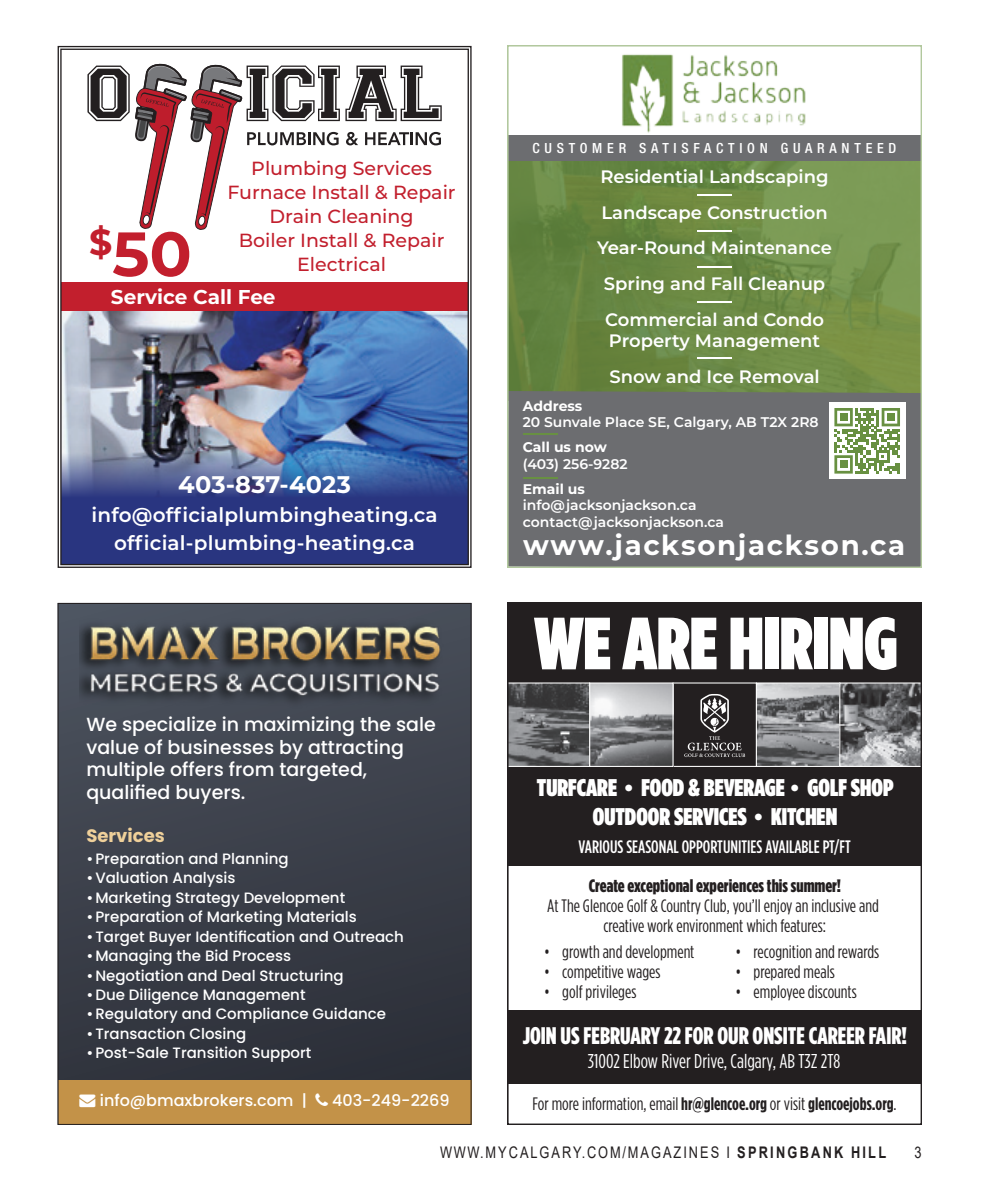
<style>
.page{position:relative;width:990px;height:1188px;background:#fff}
.page>*{position:absolute;margin:0;border:0;box-sizing:border-box;transform-origin:0 0}
.t1{font:900 73.8px "Gotham Cond";color:#fff}
.t2{font:700 62.4px "Montserrat";color:#c21f2d}
.t3{font:700 27.6px "Montserrat";letter-spacing:.06em;color:#fff}
.t4{font:900 24.2px/29px "Gotham Cond";color:#fff;text-align:center}
.t5{font:900 24px "Gotham Cond";color:#fff}
.t6{font:700 24px "Montserrat";letter-spacing:.01em;color:#fff}
.t7{font:600 20px/28.4px "Montserrat";letter-spacing:.01em;color:#fff;text-align:center}
.t8{font:20px "Gotham Condensed";color:#fff}
.t9{font:700 20px "Montserrat";color:#fff}
.t10{font:500 19px/22.8px "Poppins";color:#fff}
.t11{font:500 19px/24px "Montserrat";color:#c21f2d;text-align:center}
.t12{font:18px/20px "Gotham Condensed";color:#231f20;text-align:center}
.t13{font:600 18px/35.6px "Montserrat";color:#fff;text-align:center}
.t14{font:500 18px "Gotham Condensed";color:#fff}
.t15{font:700 18px "Poppins";color:#efd09a}
.t16{font:16px "Arial";letter-spacing:.155em;color:#231f20;scale:.8 1}
.t17{font:500 16px "Poppins";color:#fff}
.t18{font:500 15px "Poppins";color:#fff}
.t19{font:600 14px/16.8px "Montserrat";color:#fff}
.t20{font:500 condensed 14px "Helvetica Neue LT Std";letter-spacing:.34em;color:#fff}
.t21{font:700 14px "Montserrat";color:#fff}
.s1{font-family:"Gotham";font-size:20px}
.s2{font-family:"Gotham Cond";font-weight:900}
.s3{font-weight:700}
</style>
<div class="page">
<svg style="left:60px;top:605px;width:410px;height:475px;background:#393e48"></svg>
<div style="left:58px;top:1080px;width:414px;height:45px;background:#c39248"></div>
<img style="left:80px;top:615px;width:369px;height:96px">
<img style="left:58px;top:46px;width:414px;height:522px">
<svg style="left:511px;top:161px;width:408px;height:230px;background:#6d8b45"></svg>
<div style="left:508px;top:136px;width:414px;height:25px;background:#6c6d70"></div>
<div style="left:511px;top:391px;width:408px;height:174px;background:#6c6d70"></div>
<img style="left:620px;top:54px;width:190px;height:82px">
<hr style="left:697px;top:194px;width:35px;height:2px;background:#fff">
<hr style="left:697px;top:230px;width:35px;height:2px;background:#fff">
<hr style="left:697px;top:266px;width:35px;height:2px;background:#fff">
<hr style="left:697px;top:301px;width:35px;height:2px;background:#fff">
<hr style="left:697px;top:357px;width:35px;height:2px;background:#fff">
<div style="left:829px;top:403px;width:76px;height:76px;background:#fff"></div>
<svg style="left:834px;top:408px;width:66px;height:66px"></svg>
<div style="left:840px;top:413px;width:8px;height:8px;background:#689041"></div>
<div style="left:887px;top:413px;width:8px;height:8px;background:#689041"></div>
<div style="left:840px;top:460px;width:8px;height:8px;background:#689041"></div>
<hr style="left:523px;top:433px;width:34px;height:2px;background:#689042">
<hr style="left:523px;top:477px;width:34px;height:2px;background:#689042">
<div style="left:508px;top:46px;width:414px;height:522px;border:2px solid #b2c89e"></div>
<div style="left:508px;top:1010px;width:413px;height:74px;background:#231f20"></div>
<div style="left:508px;top:767px;width:414px;height:99px;background:#231f20"></div>
<div style="left:508px;top:603px;width:414px;height:80px;background:#231f20"></div>
<div style="left:673px;top:683px;width:83px;height:83px;background:#231f20"></div>
<div style="left:672px;top:682px;width:85px;height:85px;border:1px solid #fff"></div>
<img style="left:758px;top:684px;width:80px;height:81px">
<div style="left:756px;top:682px;width:84px;height:85px;border:1px solid #fff"></div>
<img style="left:591px;top:684px;width:81px;height:81px">
<div style="left:589px;top:682px;width:85px;height:85px;border:1px solid #fff"></div>
<svg style="left:511px;top:682px;width:79px;height:85px;background:#646567"></svg>
<svg style="left:839px;top:682px;width:80px;height:85px;background:#7e7f81"></svg>
<div style="left:508px;top:603px;width:414px;height:522px;border:2px solid #231f20"></div>
<svg style="left:684px;top:694px;width:61px;height:63px"></svg>
<p class="t11" style="left:228px;top:156px;width:230px">Plumbing Services<br>Furnace Install &amp; Repair<br>Drain Cleaning<br>Boiler Install &amp; Repair<br>Electrical</p>
<p class="t2" style="left:89px;top:209px;width:104px"><sup>$</sup>50</p>
<p class="t9" style="left:111px;top:282px;width:166px">Service Call Fee</p>
<p class="t6" style="left:178px;top:467px;width:174px">403-837-4023</p>
<p class="t7" style="left:91px;top:499px;width:348px">info@officialplumbingheating.ca official-plumbing-heating.ca</p>
<p class="t10" style="left:86px;top:713px;width:351px">We specialize in maximizing the sale value of businesses by attracting multiple offers from targeted, qualified buyers.</p>
<p class="t15" style="left:86px;top:825px;width:80px">Services</p>
<p class="t18" style="left:86px;top:850px;width:204px">•Preparation and Planning</p>
<p class="t18" style="left:86px;top:869px;width:151px">•Valuation Analysis</p>
<p class="t18" style="left:86px;top:889px;width:260px">•Marketing Strategy Development</p>
<p class="t18" style="left:86px;top:908px;width:272px">•Preparation of Marketing Materials</p>
<p class="t18" style="left:86px;top:928px;width:319px">•Target Buyer Identification and Outreach</p>
<p class="t18" style="left:86px;top:947px;width:206px">•Managing the Bid Process</p>
<p class="t18" style="left:86px;top:967px;width:259px">•Negotiation and Deal Structuring</p>
<p class="t18" style="left:86px;top:986px;width:221px">•Due Diligence Management</p>
<p class="t18" style="left:86px;top:1006px;width:301px">•Regulatory and Compliance Guidance</p>
<p class="t18" style="left:86px;top:1025px;width:162px">•Transaction Closing</p>
<p class="t18" style="left:86px;top:1044px;width:227px">•Post-Sale Transition Support</p>
<p class="t17" style="left:80px;top:1091px;width:229px">→ info@bmaxbrokers.com |</p>
<p class="t17" style="left:332px;top:1091px;width:119px">403-249-2269</p>
<p class="t20" style="left:533px;top:140px;width:365px">CUSTOMER SATISFACTION GUARANTEED</p>
<p class="t13" style="left:597px;top:158px;width:237px">Residential Landscaping<br>Landscape Construction<br>Year-Round Maintenance<br>Spring and Fall Cleanup<br>Commercial and Condo</p>
<p class="t13" style="left:609px;top:322px;width:213px;text-align:left">Property Management<br>Snow and Ice Removal</p>
<p class="t21" style="left:523px;top:395px;width:61px">Address</p>
<p class="t19" style="left:523px;top:413px;width:297px">20 Sunvale Place SE, Calgary, AB T2X 2R8</p>
<p class="t21" style="left:523px;top:437px;width:86px">Call us now</p>
<p class="t19" style="left:523px;top:455px;width:106px">(403) 256-9282</p>
<p class="t21" style="left:523px;top:479px;width:64px">Email us</p>
<p class="t19" style="left:523px;top:497px;width:203px">info@jacksonjackson.ca contact@jacksonjackson.ca</p>
<h3 class="t3" style="left:523px;top:525px;width:384px">www.jacksonjackson.ca</h3>
<p class="t1" style="left:534px;top:599px;width:365px">WE ARE HIRING</p>
<p class="t4" style="left:537px;top:773px;width:358px">TURFCARE <span class="s1">•</span> FOOD &amp; BEVERAGE <span class="s1">•</span> GOLF SHOP<br>OUTDOOR SERVICES <span class="s1">•</span> KITCHEN</p>
<p class="t14" style="left:579px;top:837px;width:274px">VARIOUS SEASONAL OPPORTUNITIES AVAILABLE PT/FT</p>
<p class="t12" style="left:547px;top:876px;width:333px"><span class="s2">Create exceptional experiences this summer!<br></span>At The Glencoe Golf &amp; Country Club, you’ll enjoy an inclusive and creative work environment which features:</p>
<p class="t12" style="left:544px;top:941px;width:152px">• growth and development</p>
<p class="t12" style="left:544px;top:961px;width:118px">• competitive wages</p>
<p class="t12" style="left:544px;top:981px;width:94px">• golf privileges</p>
<p class="t12" style="left:736px;top:941px;width:145px">• recognition and rewards</p>
<p class="t12" style="left:736px;top:961px;width:101px">• prepared meals</p>
<p class="t12" style="left:736px;top:981px;width:123px">• employee discounts</p>
<p class="t5" style="left:523px;top:1021px;width:386px">JOIN US FEBRUARY 22 FOR OUR ONSITE CAREER FAIR!</p>
<p class="t8" style="left:588px;top:1050px;width:254px">31002 Elbow River Drive, Calgary, AB T3Z 2T8</p>
<p class="t12" style="left:533px;top:1093px;width:366px">For more information, email <span class="s3">hr@glencoe.org</span> or visit <span class="s3">glencoejobs.org</span>.</p>
<p class="t16" style="left:440px;top:1141px;width:559px">WWW.MYCALGARY.COM/MAGAZINES I <span class="s3">SPRINGBANK HILL</span></p>
<p class="t16" style="left:914px;top:1141px;width:10px">3</p>
</div>
